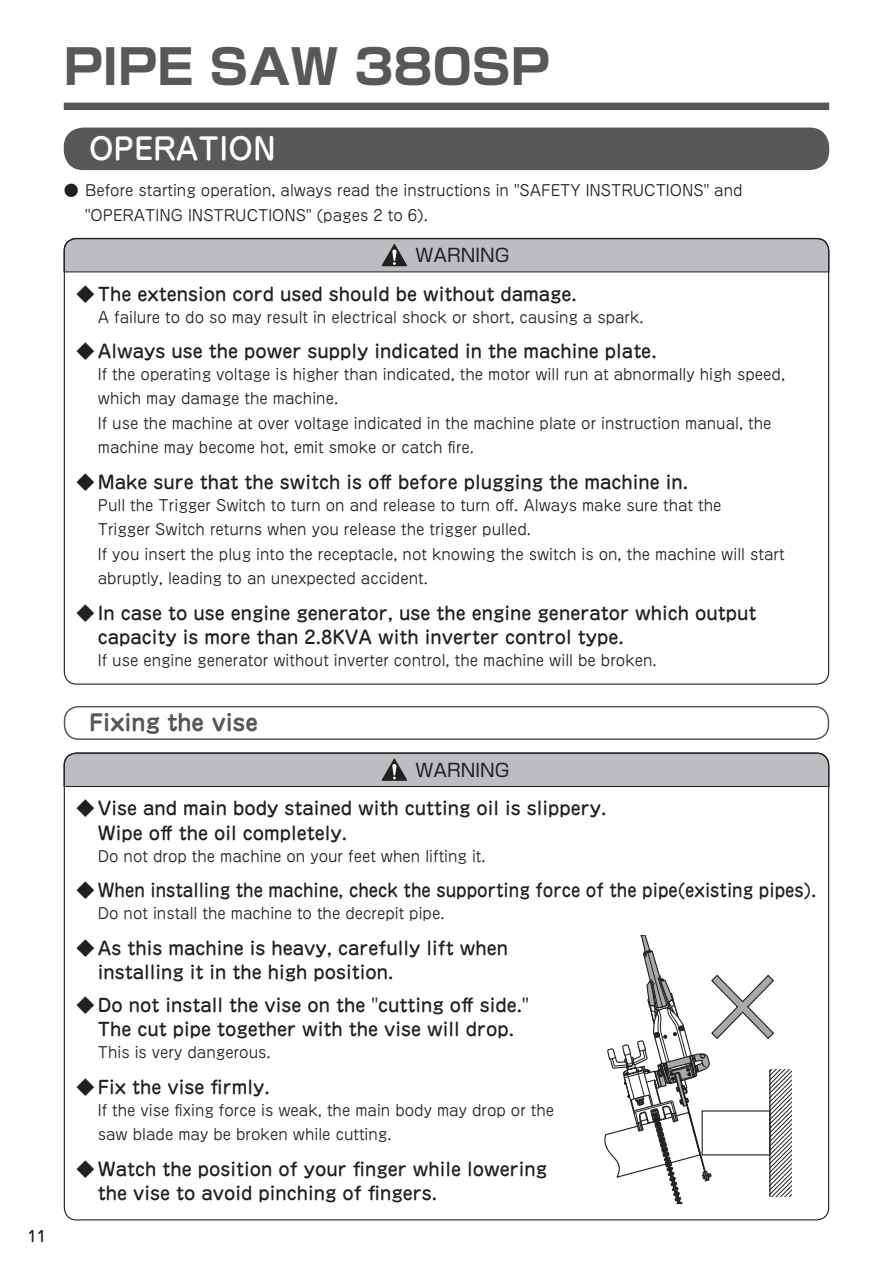
<style>
.page{position:relative;width:893px;height:1263px;background:#fff}
.page>*{position:absolute;margin:0;border:0;box-sizing:border-box;transform-origin:0 0}
.t1{font:700 48px "Shin Go Pro";color:#57585a}
.t2{font:500 30px "Jun 34 Pro";color:#fff}
.t3{font:700 22.5px "Jun 501 Pro";color:#57585a}
.t4{font:500 18px/24.5px "Jun 34 Pro";color:#231f20}
.t5{font:18px "Shin Go Pro";color:#231f20}
.t6{font:15px/24.5px "Jun 201 Pro";color:#231f20}
.t7{font:500 15px "Jun 34 Pro";color:#231f20}
</style>
<div class="page">
<div style="left:64px;top:103px;width:765px;height:7px;background:#57585a"></div>
<div style="left:64px;top:128px;width:765px;height:42px;background:#57585a;border-radius:20px"></div>
<div style="left:64px;top:706px;width:765px;height:34px;border:2px solid #57585a;border-radius:14px"></div>
<svg style="left:775px;top:1069px;width:16px;height:128px"></svg>
<svg style="left:604px;top:935px;width:171px;height:269px"></svg>
<svg style="left:64px;top:238px;width:765px;height:34px;background:#b2b2b5"></svg>
<svg style="left:64px;top:752px;width:765px;height:35px;background:#afafb2"></svg>
<p class="t7" style="left:28px;top:1224px;width:20px">11</p>
<h1 class="t1" style="left:64px;top:28px;width:488px">PIPE SAW 380SP</h1>
<h2 class="t2" style="left:89px;top:125px;width:188px">OPERATION</h2>
<p class="t6" style="left:85px;top:177px;width:659px;text-indent:-21px">● Before starting operation, always read the instructions in "SAFETY INSTRUCTIONS" and "OPERATING INSTRUCTIONS" (pages 2 to 6).</p>
<p class="t5" style="left:415px;top:240px;width:95px">WARNING</p>
<p class="t4" style="left:77px;top:280px;width:502px">◆ The extension cord used should be without damage.</p>
<p class="t6" style="left:98px;top:303px;width:547px">A failure to do so may result in electrical shock or short, causing a spark.</p>
<p class="t4" style="left:77px;top:337px;width:582px">◆ Always use the power supply indicated in the machine plate.</p>
<p class="t6" style="left:98px;top:360px;width:689px">If the operating voltage is higher than indicated, the motor will run at abnormally high speed, which may damage the machine.<br>If use the machine at over voltage indicated in the machine plate or instruction manual, the machine may become hot, emit smoke or catch fire.</p>
<p class="t4" style="left:77px;top:468px;width:613px">◆ Make sure that the switch is off before plugging the machine in.</p>
<p class="t6" style="left:98px;top:491px;width:688px">Pull the Trigger Switch to turn on and release to turn off. Always make sure that the<br>Trigger Switch returns when you release the trigger pulled.<br>If you insert the plug into the receptacle, not knowing the switch is on, the machine will start abruptly, leading to an unexpected accident.</p>
<p class="t4" style="left:98px;top:599px;width:660px;text-indent:-21px">◆ In case to use engine generator, use the engine generator which output capacity is more than 2.8KVA with inverter control type.</p>
<p class="t6" style="left:98px;top:646px;width:560px">If use engine generator without inverter control, the machine will be broken.</p>
<h3 class="t3" style="left:89px;top:705px;width:170px">Fixing the vise</h3>
<p class="t5" style="left:415px;top:755px;width:95px">WARNING</p>
<p class="t4" style="left:98px;top:794px;width:510px;text-indent:-21px">◆ Vise and main body stained with cutting oil is slippery.<br>Wipe off the oil completely.</p>
<p class="t6" style="left:98px;top:842px;width:400px">Do not drop the machine on your feet when lifting it．</p>
<p class="t4" style="left:77px;top:876px;width:741px">◆ When installing the machine, check the supporting force of the pipe(existing pipes).</p>
<p class="t6" style="left:98px;top:899px;width:359px">Do not install the machine to the decrepit pipe．</p>
<p class="t4" style="left:98px;top:934px;width:412px;text-indent:-21px">◆ As this machine is heavy, carefully lift when installing it in the high position．</p>
<p class="t4" style="left:77px;top:991px;width:454px;text-align:center">◆ Do not install the vise on the "cutting off side."<br>The cut pipe together with the vise will drop.</p>
<p class="t6" style="left:98px;top:1039px;width:174px">This is very dangerous.</p>
<p class="t4" style="left:77px;top:1073px;width:195px">◆ Fix the vise firmly.</p>
<p class="t6" style="left:98px;top:1096px;width:458px">If the vise fixing force is weak, the main body may drop or the saw blade may be broken while cutting.</p>
<p class="t4" style="left:98px;top:1155px;width:451px;text-indent:-21px">◆ Watch the position of your finger while lowering the vise to avoid pinching of fingers.</p>
</div>
